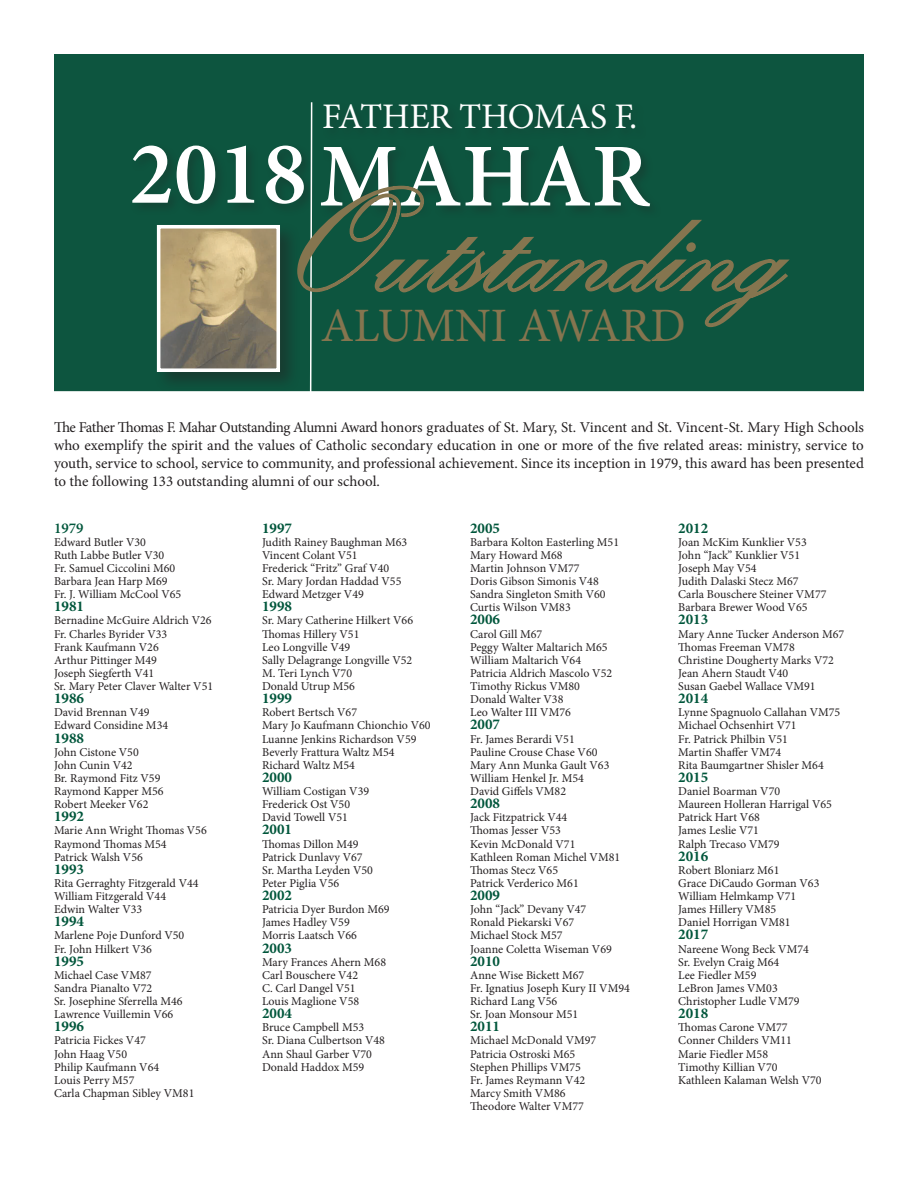
<style>
.page{position:relative;width:918px;height:1188px;background:#fff}
.page>*{position:absolute;margin:0;border:0;box-sizing:border-box;transform-origin:0 0}
.t1{font:600 90px "Minion Pro";color:#fff}
.t2{font:48px "Minion Pro";color:#85754f}
.t3{font:36px "Minion Pro";letter-spacing:-.01em;color:#fff}
.t4{font:15px/18px "Minion Pro";color:#231f20;text-align:justify}
.t5{font:700 15px "Minion Pro";color:#00563b}
.t6{font:600 15px "Minion Pro";color:#00563b}
.t7{font:12px/13.2px "Minion Pro";color:#231f20}
</style>
<div class="page">
<div style="left:54px;top:54px;width:810px;height:337px;background:#0d553f"></div>
<svg style="left:309px;top:102px;width:4px;height:290px"></svg>
<svg style="left:296px;top:184px;width:494px;height:146px"></svg>
<div style="left:153px;top:221px;width:148px;height:172px;background:#231f20;opacity:.47"></div>
<img style="left:162px;top:230px;width:113px;height:137px">
<div style="left:157px;top:225px;width:123px;height:147px;border:4px solid #fff"></div>
<h1 class="t1" style="left:129px;top:112px;width:179px">2018</h1>
<h3 class="t3" style="left:322px;top:93px;width:317px">FATHER THOMAS F.</h3>
<h1 class="t1" style="left:319px;top:115px;width:332px">MAHAR</h1>
<h2 class="t2" style="left:321px;top:294px;width:366px">ALUMNI AWARD</h2>
<p class="t4" style="left:54px;top:418px;width:812px">The Father Thomas F. Mahar Outstanding Alumni Award honors graduates of St. Mary, St. Vincent and St. Vincent-St. Mary High Schools who exemplify the spirit and the values of Catholic secondary education in one or more of the five related areas: ministry, service to youth, service to school, service to community, and professional achievement. Since its inception in 1979, this award has been presented to the following 133 outstanding alumni of our school.</p>
<p class="t6" style="left:54px;top:517px;width:31px">1979</p>
<p class="t7" style="left:54px;top:535px;width:129px">Edward Butler V30<br>Ruth Labbe Butler V30<br>Fr. Samuel Ciccolini M60<br>Barbara Jean Harp M69<br>Fr. J. William McCool V65</p>
<p class="t5" style="left:54px;top:596px;width:31px">1981</p>
<p class="t7" style="left:54px;top:614px;width:161px">Bernadine McGuire Aldrich V26<br>Fr. Charles Byrider V33<br>Frank Kaufmann V26<br>Arthur Pittinger M49<br>Joseph Siegferth V41<br>Sr. Mary Peter Claver Walter V51</p>
<p class="t5" style="left:54px;top:688px;width:31px">1986</p>
<p class="t7" style="left:54px;top:706px;width:116px">David Brennan V49<br>Edward Considine M34</p>
<p class="t5" style="left:54px;top:727px;width:31px">1988</p>
<p class="t7" style="left:54px;top:745px;width:111px">John Cistone V50<br>John Cunin V42<br>Br. Raymond Fitz V59<br>Raymond Kapper M56<br>Robert Meeker V62</p>
<p class="t5" style="left:54px;top:806px;width:31px">1992</p>
<p class="t7" style="left:54px;top:824px;width:154px">Marie Ann Wright Thomas V56<br>Raymond Thomas M54<br>Patrick Walsh V56</p>
<p class="t5" style="left:54px;top:858px;width:31px">1993</p>
<p class="t7" style="left:54px;top:877px;width:146px">Rita Gerraghty Fitzgerald V44<br>William Fitzgerald V44<br>Edwin Walter V33</p>
<p class="t5" style="left:54px;top:911px;width:31px">1994</p>
<p class="t7" style="left:54px;top:929px;width:132px">Marlene Poje Dunford V50<br>Fr. John Hilkert V36</p>
<p class="t5" style="left:54px;top:950px;width:31px">1995</p>
<p class="t7" style="left:54px;top:968px;width:130px">Michael Case VM87<br>Sandra Pianalto V72<br>Sr. Josephine Sferrella M46<br>Lawrence Vuillemin V66</p>
<p class="t5" style="left:54px;top:1016px;width:31px">1996</p>
<p class="t7" style="left:54px;top:1034px;width:142px">Patricia Fickes V47<br>John Haag V50<br>Philip Kaufmann V64<br>Louis Perry M57<br>Carla Chapman Sibley VM81</p>
<p class="t5" style="left:262px;top:517px;width:31px">1997</p>
<p class="t7" style="left:262px;top:535px;width:147px">Judith Rainey Baughman M63<br>Vincent Colant V51<br>Frederick “Fritz” Graf V40<br>Sr. Mary Jordan Haddad V55<br>Edward Metzger V49</p>
<p class="t5" style="left:262px;top:596px;width:31px">1998</p>
<p class="t7" style="left:262px;top:614px;width:153px">Sr. Mary Catherine Hilkert V66<br>Thomas Hillery V51<br>Leo Longville V49<br>Sally Delagrange Longville V52<br>M. Teri Lynch V70<br>Donald Utrup M56</p>
<p class="t5" style="left:262px;top:688px;width:31px">1999</p>
<p class="t7" style="left:262px;top:706px;width:170px">Robert Bertsch V67<br>Mary Jo Kaufmann Chionchio V60<br>Luanne Jenkins Richardson V59<br>Beverly Frattura Waltz M54<br>Richard Waltz M54</p>
<p class="t5" style="left:262px;top:767px;width:31px">2000</p>
<p class="t7" style="left:262px;top:785px;width:109px">William Costigan V39<br>Frederick Ost V50<br>David Towell V51</p>
<p class="t5" style="left:262px;top:819px;width:31px">2001</p>
<p class="t7" style="left:262px;top:837px;width:112px">Thomas Dillon M49<br>Patrick Dunlavy V67<br>Sr. Martha Leyden V50<br>Peter Piglia V56</p>
<p class="t5" style="left:262px;top:885px;width:31px">2002</p>
<p class="t7" style="left:262px;top:903px;width:129px">Patricia Dyer Burdon M69<br>James Hadley V59<br>Morris Laatsch V66</p>
<p class="t5" style="left:262px;top:937px;width:31px">2003</p>
<p class="t7" style="left:262px;top:955px;width:126px">Mary Frances Ahern M68<br>Carl Bouschere V42<br>C. Carl Dangel V51<br>Louis Maglione V58</p>
<p class="t5" style="left:262px;top:1003px;width:31px">2004</p>
<p class="t7" style="left:262px;top:1021px;width:124px">Bruce Campbell M53<br>Sr. Diana Culbertson V48<br>Ann Shaul Garber V70<br>Donald Haddox M59</p>
<p class="t5" style="left:470px;top:517px;width:31px">2005</p>
<p class="t7" style="left:470px;top:535px;width:151px">Barbara Kolton Easterling M51<br>Mary Howard M68<br>Martin Johnson VM77<br>Doris Gibson Simonis V48<br>Sandra Singleton Smith V60<br>Curtis Wilson VM83</p>
<p class="t5" style="left:470px;top:609px;width:31px">2006</p>
<p class="t7" style="left:470px;top:627px;width:144px">Carol Gill M67<br>Peggy Walter Maltarich M65<br>William Maltarich V64<br>Patricia Aldrich Mascolo V52<br>Timothy Rickus VM80<br>Donald Walter V38<br>Leo Walter III VM76</p>
<p class="t5" style="left:470px;top:714px;width:31px">2007</p>
<p class="t7" style="left:470px;top:732px;width:141px">Fr. James Berardi V51<br>Pauline Crouse Chase V60<br>Mary Ann Munka Gault V63<br>William Henkel Jr. M54<br>David Giffels VM82</p>
<p class="t5" style="left:470px;top:793px;width:31px">2008</p>
<p class="t7" style="left:470px;top:811px;width:152px">Jack Fitzpatrick V44<br>Thomas Jesser V53<br>Kevin McDonald V71<br>Kathleen Roman Michel VM81<br>Thomas Stecz V65<br>Patrick Verderico M61</p>
<p class="t5" style="left:470px;top:885px;width:31px">2009</p>
<p class="t7" style="left:470px;top:903px;width:143px">John “Jack” Devany V47<br>Ronald Piekarski V67<br>Michael Stock M57<br>Joanne Coletta Wiseman V69</p>
<p class="t5" style="left:470px;top:950px;width:31px">2010</p>
<p class="t7" style="left:470px;top:968px;width:161px">Anne Wise Bickett M67<br>Fr. Ignatius Joseph Kury II VM94<br>Richard Lang V56<br>Sr. Joan Monsour M51</p>
<p class="t5" style="left:470px;top:1016px;width:31px">2011</p>
<p class="t7" style="left:470px;top:1034px;width:128px">Michael McDonald VM97<br>Patricia Ostroski M65<br>Stephen Phillips VM75<br>Fr. James Reymann V42<br>Marcy Smith VM86<br>Theodore Walter VM77</p>
<p class="t5" style="left:678px;top:517px;width:31px">2012</p>
<p class="t7" style="left:678px;top:535px;width:150px">Joan McKim Kunklier V53<br>John “Jack” Kunklier V51<br>Joseph May V54<br>Judith Dalaski Stecz M67<br>Carla Bouschere Steiner VM77<br>Barbara Brewer Wood V65</p>
<p class="t5" style="left:678px;top:609px;width:31px">2013</p>
<p class="t7" style="left:678px;top:627px;width:168px">Mary Anne Tucker Anderson M67<br>Thomas Freeman VM78<br>Christine Dougherty Marks V72<br>Jean Ahern Staudt V40<br>Susan Gaebel Wallace VM91</p>
<p class="t5" style="left:678px;top:688px;width:31px">2014</p>
<p class="t7" style="left:678px;top:706px;width:164px">Lynne Spagnuolo Callahan VM75<br>Michael Ochsenhirt V71<br>Fr. Patrick Philbin V51<br>Martin Shaffer VM74<br>Rita Baumgartner Shisler M64</p>
<p class="t5" style="left:678px;top:767px;width:31px">2015</p>
<p class="t7" style="left:678px;top:785px;width:155px">Daniel Boarman V70<br>Maureen Holleran Harrigal V65<br>Patrick Hart V68<br>James Leslie V71<br>Ralph Trecaso VM79</p>
<p class="t5" style="left:678px;top:845px;width:31px">2016</p>
<p class="t7" style="left:678px;top:863px;width:143px">Robert Bloniarz M61<br>Grace DiCaudo Gorman V63<br>William Helmkamp V71<br>James Hillery VM85<br>Daniel Horrigan VM81</p>
<p class="t5" style="left:678px;top:924px;width:31px">2017</p>
<p class="t7" style="left:678px;top:942px;width:132px">Nareene Wong Beck VM74<br>Sr. Evelyn Craig M64<br>Lee Fiedler M59<br>LeBron James VM03<br>Christopher Ludle VM79</p>
<p class="t5" style="left:678px;top:1003px;width:31px">2018</p>
<p class="t7" style="left:678px;top:1021px;width:145px">Thomas Carone VM77<br>Conner Childers VM11<br>Marie Fiedler M58<br>Timothy Killian V70<br>Kathleen Kalaman Welsh V70</p>
</div>
